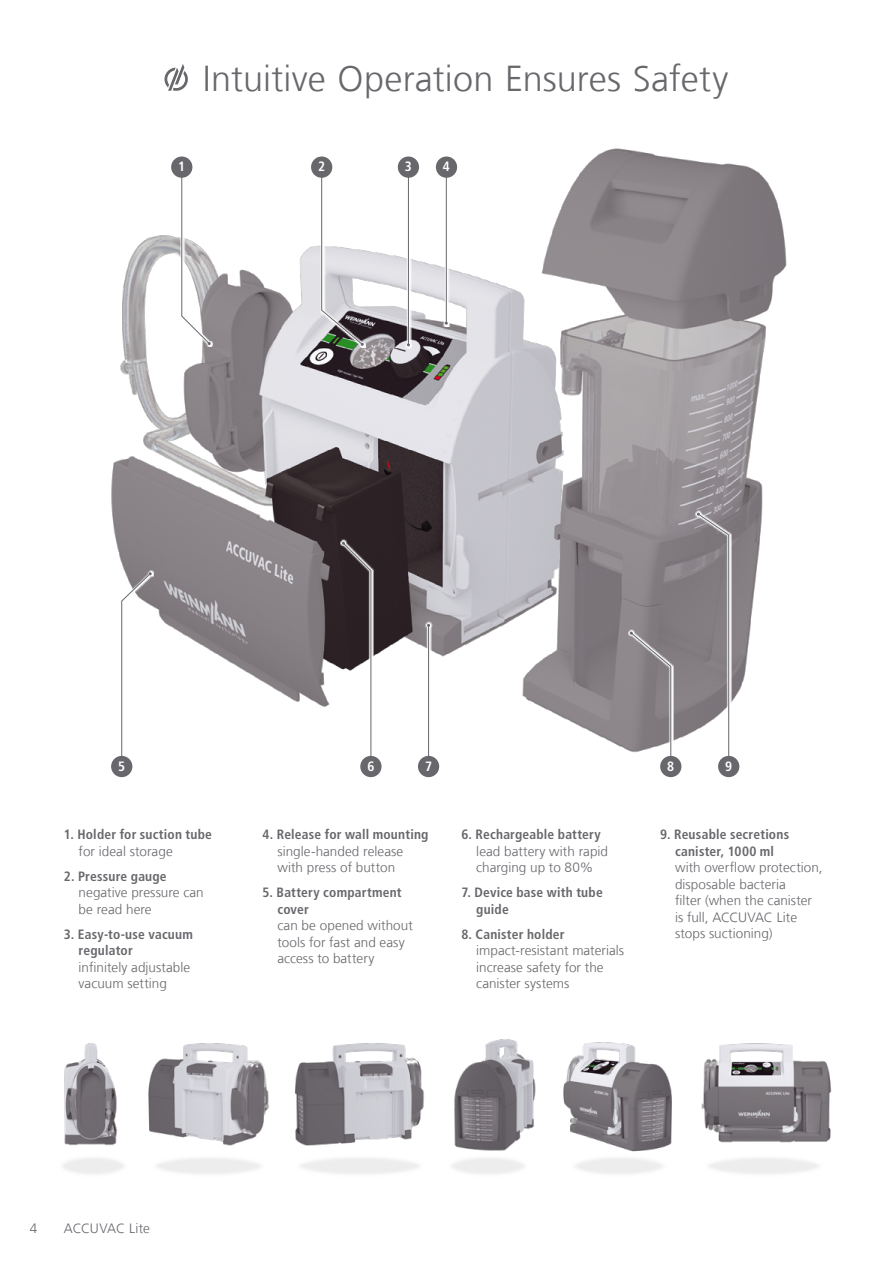
<style>
.page{position:relative;width:893px;height:1263px;background:#fff}
.page>*{position:absolute;margin:0;border:0;box-sizing:border-box;transform-origin:0 0}
.t1{font:300 36px "Frutiger LT Com";letter-spacing:.005em;color:#68676c}
.t2{font:300 13.5px/16.5px "Frutiger LT Com";letter-spacing:.005em;color:#68676c}
.t3{font:700 condensed 13.5px/16.5px "Frutiger LT Com";letter-spacing:.015em;color:#68676c}
.t4{font:700 condensed 13.5px "Frutiger LT Com";color:#fff}
</style>
<div class="page">
<svg style="left:164px;top:64px;width:24px;height:27px"></svg>
<img style="left:111px;top:148px;width:676px;height:602px">
<svg style="left:434px;top:154px;width:25px;height:173px"></svg>
<hr style="left:446px;top:177px;width:1px;height:146px;background:#68676c">
<div style="left:436px;top:156px;width:21px;height:22px;background:#68676c;border-radius:50%"></div>
<div style="left:169px;top:154px;width:43px;height:193px;background:#fff"></div>
<svg style="left:181px;top:167px;width:30px;height:178px"></svg>
<div style="left:171px;top:156px;width:21px;height:22px;background:#68676c;border-radius:50%"></div>
<svg style="left:309px;top:154px;width:57px;height:194px"></svg>
<svg style="left:321px;top:167px;width:43px;height:179px"></svg>
<div style="left:311px;top:156px;width:21px;height:22px;background:#68676c;border-radius:50%"></div>
<svg style="left:396px;top:154px;width:25px;height:195px"></svg>
<hr style="left:408px;top:167px;width:1px;height:178px;background:#68676c">
<div style="left:398px;top:156px;width:21px;height:22px;background:#68676c;border-radius:50%"></div>
<div style="left:109px;top:570px;width:45px;height:209px;background:#fff"></div>
<svg style="left:121px;top:572px;width:31px;height:195px"></svg>
<div style="left:111px;top:756px;width:21px;height:21px;background:#68676c;border-radius:50%"></div>
<svg style="left:340px;top:539px;width:43px;height:239px"></svg>
<svg style="left:342px;top:542px;width:30px;height:225px"></svg>
<div style="left:360px;top:756px;width:22px;height:21px;background:#68676c;border-radius:50%"></div>
<svg style="left:627px;top:629px;width:56px;height:149px"></svg>
<svg style="left:630px;top:632px;width:41px;height:135px;background:#979296"></svg>
<div style="left:660px;top:756px;width:21px;height:21px;background:#68676c;border-radius:50%"></div>
<svg style="left:695px;top:510px;width:46px;height:268px"></svg>
<svg style="left:697px;top:513px;width:32px;height:254px"></svg>
<div style="left:718px;top:756px;width:21px;height:21px;background:#68676c;border-radius:50%"></div>
<svg style="left:416px;top:622px;width:25px;height:156px"></svg>
<hr style="left:428px;top:625px;width:1px;height:141px;background:#68676c">
<div style="left:418px;top:756px;width:21px;height:21px;background:#68676c;border-radius:50%"></div>
<div style="left:690px;top:1143px;width:149px;height:35px;background:linear-gradient(to right,#f8f8f8,#f8f8f9)"></div>
<img style="left:690px;top:1043px;width:149px;height:125px">
<div style="left:44px;top:1143px;width:98px;height:35px;background:linear-gradient(to right,#fafafa,#f8f8f8)"></div>
<img style="left:44px;top:1043px;width:93px;height:107px">
<div style="left:137px;top:1143px;width:144px;height:35px;background:linear-gradient(to right,#f8f8f8,#f8f9f9)"></div>
<img style="left:145px;top:1043px;width:279px;height:107px">
<div style="left:281px;top:1143px;width:158px;height:35px;background:linear-gradient(to right,#f9f9f9,#f9f9f9)"></div>
<div style="left:434px;top:1143px;width:109px;height:35px;background:linear-gradient(to right,#f6f6f7,#f7f7f7)"></div>
<img style="left:433px;top:1039px;width:103px;height:125px">
<div style="left:556px;top:1143px;width:125px;height:35px;background:linear-gradient(to right,#f7f7f8,#f7f7f7)"></div>
<img style="left:556px;top:1042px;width:120px;height:125px">
<h1 class="t1" style="left:203px;top:57px;width:527px">Intuitive Operation Ensures Safety</h1>
<p class="t4" style="left:178px;top:158px;width:9px">1</p>
<p class="t4" style="left:318px;top:158px;width:9px">2</p>
<p class="t4" style="left:405px;top:158px;width:9px">3</p>
<p class="t4" style="left:443px;top:158px;width:9px">4</p>
<p class="t4" style="left:118px;top:758px;width:9px">5</p>
<p class="t4" style="left:367px;top:758px;width:9px">6</p>
<p class="t4" style="left:425px;top:758px;width:9px">7</p>
<p class="t4" style="left:667px;top:758px;width:9px">8</p>
<p class="t4" style="left:725px;top:758px;width:9px">9</p>
<p class="t3" style="left:64px;top:826px;width:150px">1. Holder for suction tube</p>
<p class="t2" style="left:79px;top:843px;width:96px">for ideal storage</p>
<p class="t3" style="left:64px;top:868px;width:104px">2. Pressure gauge</p>
<p class="t2" style="left:79px;top:884px;width:127px">negative pressure can be read here</p>
<p class="t3" style="left:79px;top:926px;width:116px;text-indent:-15px">3. Easy-to-use vacuum regulator</p>
<p class="t2" style="left:79px;top:959px;width:113px">infinitely adjustable vacuum setting</p>
<p class="t3" style="left:263px;top:826px;width:167px">4. Release for wall mounting</p>
<p class="t2" style="left:277px;top:843px;width:127px">single-handed release with press of button</p>
<p class="t3" style="left:277px;top:884px;width:126px;text-indent:-15px">5. Battery compartment cover</p>
<p class="t2" style="left:277px;top:917px;width:137px">can be opened without tools for fast and easy access to battery</p>
<p class="t3" style="left:461px;top:826px;width:141px">6. Rechargeable battery</p>
<p class="t2" style="left:476px;top:843px;width:133px">lead battery with rapid charging up to 80%</p>
<p class="t3" style="left:476px;top:884px;width:128px;text-indent:-15px">7. Device base with tube guide</p>
<p class="t3" style="left:461px;top:926px;width:105px">8. Canister holder</p>
<p class="t2" style="left:476px;top:942px;width:149px">impact-resistant materials increase safety for the canister systems</p>
<p class="t3" style="left:660px;top:826px;width:131px;text-align:center">9. Reusable secretions canister, 1000 ml</p>
<p class="t2" style="left:675px;top:859px;width:149px">with overflow protection, disposable bacteria<br>filter (when the canister is full, ACCUVAC Lite stops suctioning)</p>
<p class="t2" style="left:30px;top:1220px;width:9px">4</p>
<p class="t2" style="left:64px;top:1220px;width:88px">ACCUVAC Lite</p>
</div>
